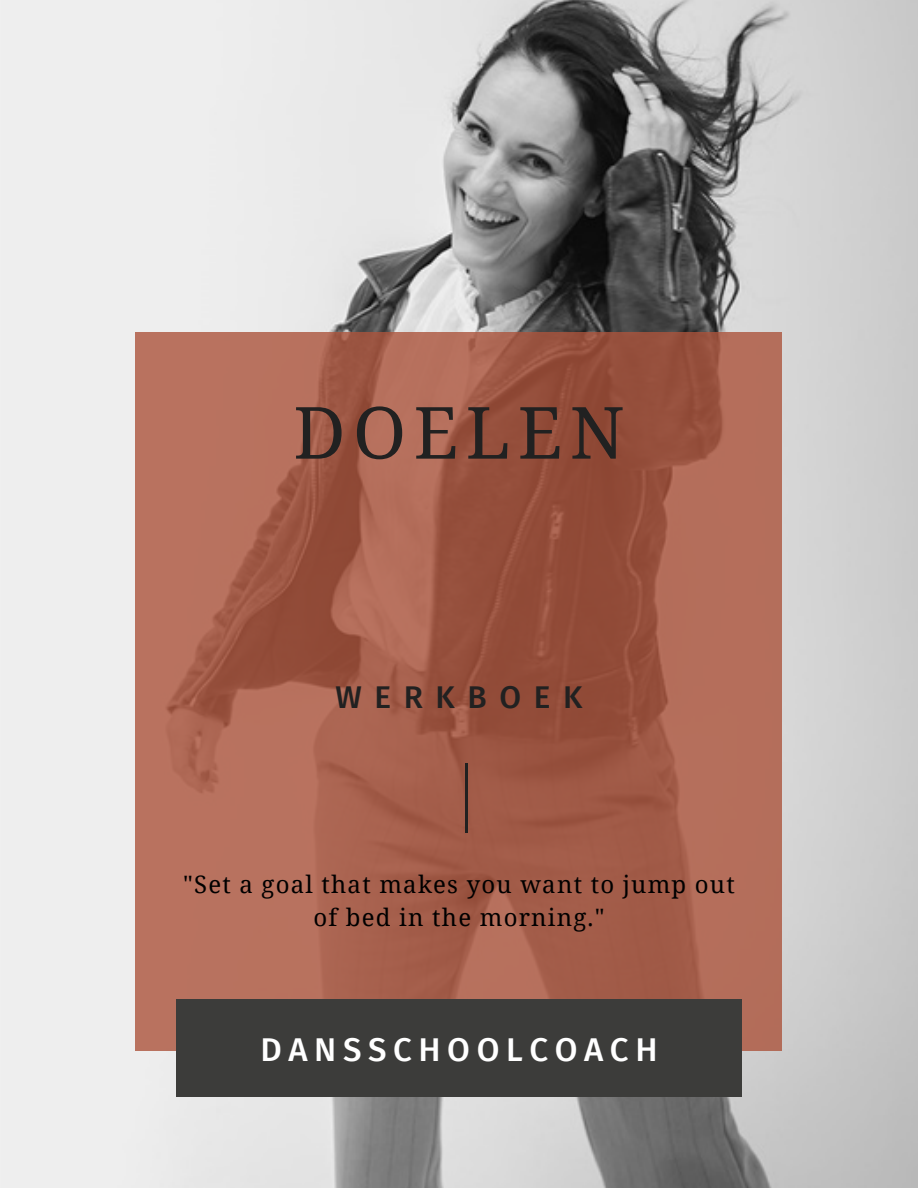
<style>
.page{position:relative;width:918px;height:1188px;background:#fff}
.page>*{position:absolute;margin:0;border:0;box-sizing:border-box;transform-origin:0 0}
.t1{font:72px "Noto Serif";letter-spacing:.1em;color:#212121}
.t2{font:500 33px "Fira Sans";letter-spacing:.2em;color:#fff}
.t3{font:500 31.5px "Fira Sans";letter-spacing:.4em;color:#212121}
.t4{font:24px/32.7px "Noto Serif";letter-spacing:.05em;color:#000;text-align:center}
</style>
<div class="page">
<img style="left:0;top:0;width:918px;height:1188px">
<svg style="left:135px;top:332px;width:647px;height:719px;background:#a7614e"></svg>
<div style="left:176px;top:999px;width:566px;height:98px;background:#3c3c3a"></div>
<hr style="left:466px;top:763px;width:2px;height:70px;background:#212121">
<h1 class="t1" style="left:293px;top:382px;width:333px">DOELEN</h1>
<h3 class="t3" style="left:336px;top:678px;width:248px">WERKBOEK</h3>
<p class="t4" style="left:183px;top:867px;width:553px">"Set a goal that makes you want to jump out of bed in the morning."</p>
<h2 class="t2" style="left:260px;top:1030px;width:399px">DANSSCHOOLCOACH</h2>
</div>
